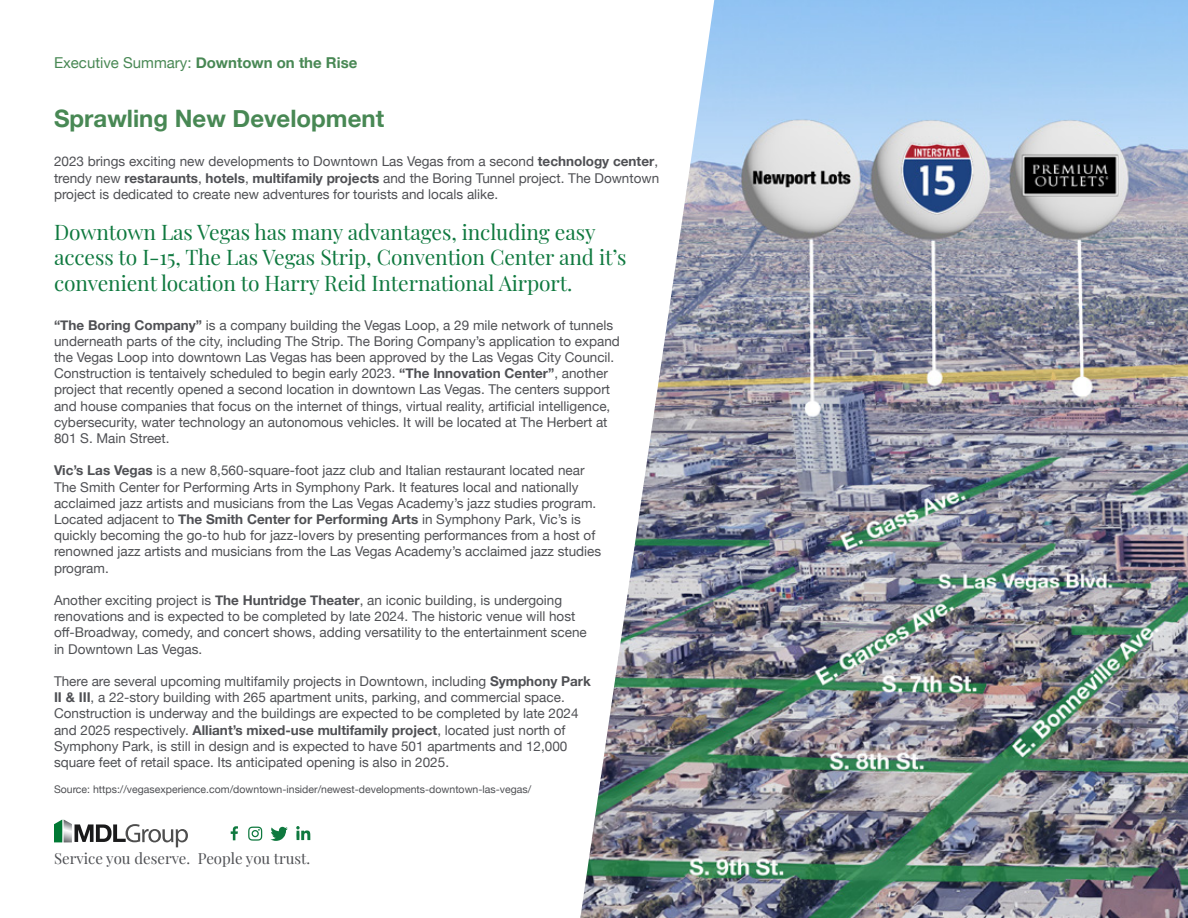
<style>
.page{position:relative;width:1188px;height:918px;background:#fff}
.page>*{position:absolute;margin:0;border:0;box-sizing:border-box;transform-origin:0 0}
.t1{font:700 24px "Helvetica Neue";color:#488854}
.t2{font:21px/25.2px "Playfair Display";letter-spacing:-.005em;color:#0f793f}
.t3{font:700 15px "Helvetica Neue";color:#0f793f}
.t4{font:15px "Helvetica Neue";color:#488854}
.t5{font:15px "Playfair Display";color:#4f5054}
.t6{font:13.5px/16.2px "Helvetica Neue";color:#4f5054}
.t7{font:10.5px "Helvetica Neue";color:#4f5054}
.s1{font-weight:400}
.s2{font-weight:700}
</style>
<div class="page">
<svg style="left:54px;top:820px;width:134px;height:27px"></svg>
<svg style="left:270px;top:827px;width:18px;height:14px"></svg>
<svg style="left:231px;top:826px;width:7px;height:14px"></svg>
<svg style="left:248px;top:827px;width:14px;height:14px"></svg>
<svg style="left:296px;top:826px;width:14px;height:14px"></svg>
<img style="left:580px;top:0;width:608px;height:918px">
<p class="t3" style="left:54px;top:47px;width:335px"><span class="s1">Executive Summary:</span> Property &amp; Area Overviews</p>
<p class="t4" style="left:54px;top:52px;width:305px">Executive Summary: <span class="s2">Downtown on the Rise</span></p>
<h1 class="t1" style="left:54px;top:100px;width:332px">Sprawling New Development</h1>
<p class="t6" style="left:54px;top:154px;width:607px;text-align:justify">2023 brings exciting new developments to Downtown Las Vegas from a second <span class="s2">technology center</span>, trendy new <span class="s2">restaraunts</span>, <span class="s2">hotels</span>, <span class="s2">multifamily projects</span> and the Boring Tunnel project. The Downtown project is dedicated to create new adventures for tourists and locals alike.</p>
<h2 class="t2" style="left:54px;top:218px;width:574px">Downtown Las Vegas has many advantages, including easy access to I-15, The Las Vegas Strip, Convention Center and it’s convenient location to Harry Reid International Airport.</h2>
<p class="t6" style="left:54px;top:318px;width:567px"><span class="s2">“The Boring Company”</span> is a company building the Vegas Loop, a 29 mile network of tunnels underneath parts of the city, including The Strip. The Boring Company’s application to expand the Vegas Loop into downtown Las Vegas has been approved by the Las Vegas City Council.<br>Construction is tentaively scheduled to begin early 2023. <span class="s2">“The Innovation Center”</span>, another project that recently opened a second location in downtown Las Vegas. The centers support and house companies that focus on the internet of things, virtual reality, artificial intelligence, cybersecurity, water technology an autonomous vehicles. It will be located at The Herbert at 801 S. Main Street.</p>
<p class="t6" style="left:54px;top:463px;width:549px"><span class="s2">Vic’s Las Vegas</span> is a new 8,560-square-foot jazz club and Italian restaurant located near The Smith Center for Performing Arts in Symphony Park. It features local and nationally acclaimed jazz artists and musicians from the Las Vegas Academy’s jazz studies program.<br>Located adjacent to <span class="s2">The Smith Center for Performing Arts</span> in Symphony Park, Vic’s is quickly becoming the go-to hub for jazz-lovers by presenting performances from a host of renowned jazz artists and musicians from the Las Vegas Academy’s acclaimed jazz studies program.</p>
<p class="t6" style="left:54px;top:593px;width:534px">Another exciting project is <span class="s2">The Huntridge Theater</span>, an iconic building, is undergoing renovations and is expected to be completed by late 2024. The historic venue will host off-Broadway, comedy, and concert shows, adding versatility to the entertainment scene in Downtown Las Vegas.</p>
<p class="t6" style="left:54px;top:674px;width:538px">There are several upcoming multifamily projects in Downtown, including <span class="s2">Symphony Park II &amp; III</span>, a 22-story building with 265 apartment units, parking, and commercial space.<br>Construction is underway and the buildings are expected to be completed by late 2024 and 2025 respectively. <span class="s2">Alliant’s mixed-use multifamily project</span>, located just north of Symphony Park, is still in design and is expected to have 501 apartments and 12,000 square feet of retail space. Its anticipated opening is also in 2025.</p>
<p class="t7" style="left:54px;top:781px;width:479px">Source: https://vegasexperience.com/downtown-insider/newest-developments-downtown-las-vegas/</p>
<p class="t5" style="left:54px;top:847px;width:258px">Service you deserve. People you trust.</p>
</div>
